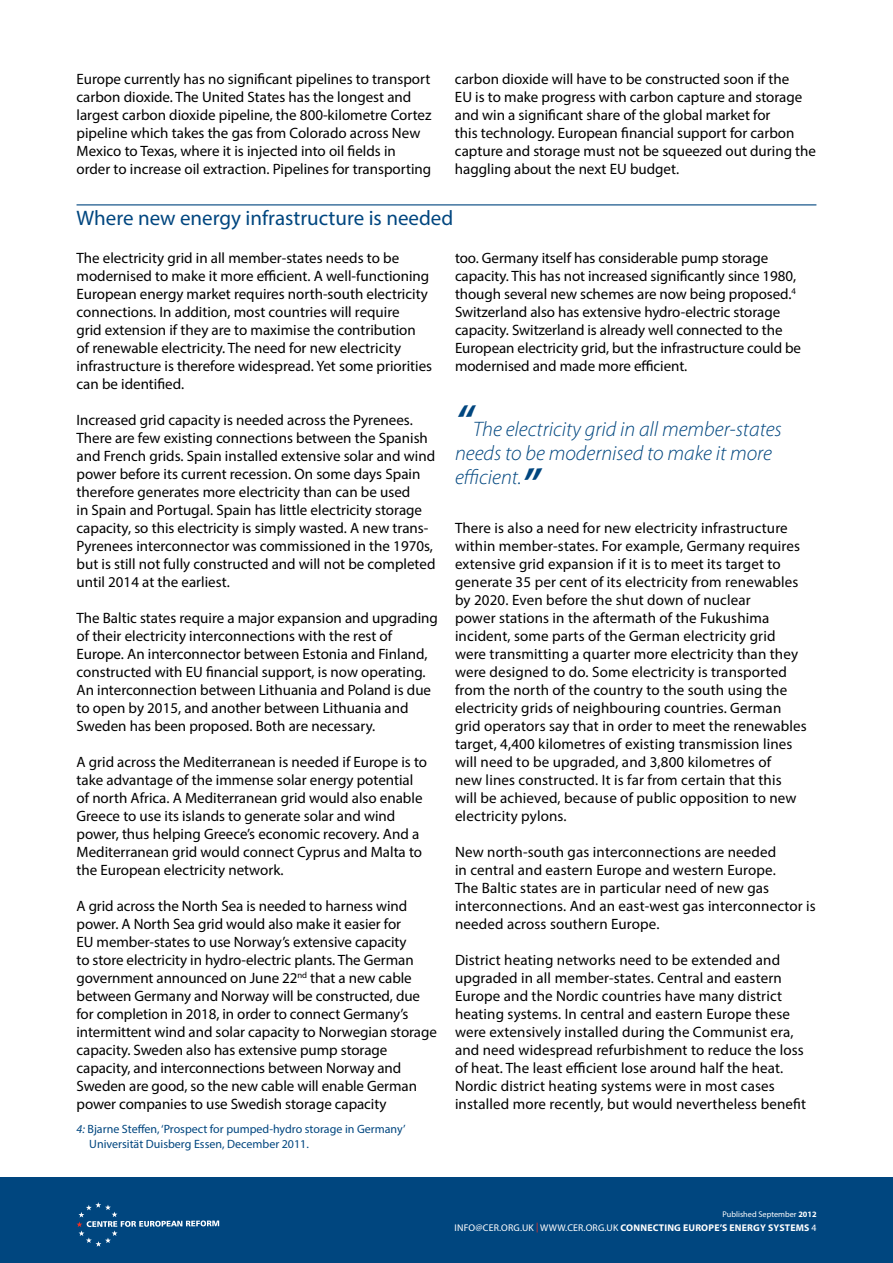
<style>
.page{position:relative;width:893px;height:1263px;background:#fff}
.page>*{position:absolute;margin:0;border:0;box-sizing:border-box;transform-origin:0 0}
.t1{font:italic 300 21px/24px "Myriad Pro";color:#00467f}
.t2{font:21px "Myriad Pro";color:#00467f}
.t3{font:15px/18px "Myriad Pro";color:#000}
.t4{font:12px/15px "Myriad Pro";color:#00467f}
.t5{font:700 9.75px "Myriad Pro";letter-spacing:.02em;color:#fff}
.t6{font:9.75px "Myriad Pro";letter-spacing:.02em;color:#fff}
.t7{font:8.25px "Myriad Pro";color:#fff}
.s1{font-weight:600;font-size:45px}
.s2{font-style:italic}
.s3{font-weight:700}
.s4{color:#ee3124}
.s5{font-weight:400}
</style>
<div class="page">
<hr style="left:77px;top:204px;width:739px;height:1px;background:#00467f">
<div style="left:0;top:1178px;width:893px;height:85px;background:#00467f"></div>
<svg style="left:77px;top:1202px;width:142px;height:45px"></svg>
<p class="t3" style="left:77px;top:69px;width:356px">Europe currently has no significant pipelines to transport carbon dioxide. The United States has the longest and largest carbon dioxide pipeline, the 800-kilometre Cortez pipeline which takes the gas from Colorado across New Mexico to Texas, where it is injected into oil fields in order to increase oil extraction. Pipelines for transporting</p>
<p class="t3" style="left:455px;top:69px;width:363px">carbon dioxide will have to be constructed soon if the<br>EU is to make progress with carbon capture and storage and win a significant share of the global market for<br>this technology. European financial support for carbon capture and storage must not be squeezed out during the haggling about the next EU budget.</p>
<h1 class="t2" style="left:77px;top:205px;width:378px">Where new energy infrastructure is needed</h1>
<p class="t3" style="left:77px;top:249px;width:357px">The electricity grid in all member-states needs to be modernised to make it more efficient. A well-functioning European energy market requires north-south electricity connections. I n addition, most countries will require<br>grid extension if they are to maximise the contribution of renewable electricity. The need for new electricity infrastructure is therefore widespread. Yet some priorities can be identified.</p>
<p class="t3" style="left:77px;top:411px;width:360px">I ncreased grid capacity is needed across the Pyrenees.<br>There are few existing connections between the Spanish and French grids. Spain installed extensive solar and wind power before its current recession. On some days Spain therefore generates more electricity than can be used<br>in Spain and Portugal. Spain has little electricity storage capacity, so this electricity is simply wasted. A new trans-Pyrenees interconnector was commissioned in the 1970s, but is still not fully constructed and will not be completed until 2014 at the earliest.</p>
<p class="t3" style="left:77px;top:609px;width:363px">The Baltic states require a major expansion and upgrading of their electricity interconnections with the rest of Europe. An interconnector between Estonia and Finland, constructed with EU financial support, is now operating.<br>An interconnection between Lithuania and Poland is due to open by 2015, and another between Lithuania and Sweden has been proposed. Both are necessary.</p>
<p class="t3" style="left:77px;top:753px;width:352px">A grid across the Mediterranean is needed if Europe is to take advantage of the immense solar energy potential of north Africa. A Mediterranean grid would also enable Greece to use its islands to generate solar and wind power, thus helping Greece’s economic recovery. And a Mediterranean grid would connect Cyprus and Malta to the European electricity network.</p>
<p class="t3" style="left:77px;top:897px;width:362px">A grid across the North Sea is needed to harness wind power. A North Sea grid would also make it easier for<br>EU member-states to use Norway’s extensive capacity<br>to store electricity in hydro-electric plants. The German government announced on June 22<sup>nd</sup> that a new cable between Germany and Norway will be constructed, due for completion in 2018, in order to connect Germany’s intermittent wind and solar capacity to Norwegian storage capacity. Sweden also has extensive pump storage capacity, and interconnections between Norway and Sweden are good, so the new cable will enable German power companies to use Swedish storage capacity</p>
<p class="t3" style="left:455px;top:249px;width:348px">too. Germany itself has considerable pump storage capacity. This has not increased significantly since 1980, though several new schemes are now being proposed.<sup>4<br></sup>Switzerland also has extensive hydro-electric storage capacity. Switzerland is already well connected to the European electricity grid, but the infrastructure could be modernised and made more efficient.</p>
<h1 class="t1" style="left:455px;top:416px;width:328px"><span class="s1">“</span>The electricity grid in all member-states needs to be modernised to make it more efficient.<span class="s1">”</span></h1>
<p class="t3" style="left:455px;top:519px;width:353px">There is also a need for new electricity infrastructure within member-states. For example, Germany requires extensive grid expansion if it is to meet its target to generate 35 per cent of its electricity from renewables by 2020. Even before the shut down of nuclear<br>power stations in the aftermath of the Fukushima incident, some parts of the German electricity grid were transmitting a quarter more electricity than they were designed to do. Some electricity is transported from the north of the country to the south using the electricity grids of neighbouring countries. German grid operators say that in order to meet the renewables target, 4,400 kilometres of existing transmission lines will need to be upgraded, and 3,800 kilometres of<br>new lines constructed. It is far from certain that this will be achieved, because of public opposition to new electricity pylons.</p>
<p class="t3" style="left:455px;top:843px;width:362px">New north-south gas interconnections are needed<br>in central and eastern Europe and western Europe.<br>The Baltic states are in particular need of new gas interconnections. And an east-west gas interconnector is needed across southern Europe.</p>
<p class="t3" style="left:455px;top:951px;width:353px">District heating networks need to be extended and upgraded in all member-states. Central and eastern Europe and the Nordic countries have many district heating systems. I n central and eastern Europe these were extensively installed during the Communist era, and need widespread refurbishment to reduce the loss of heat. The least efficient lose around half the heat.<br>Nordic district heating systems were in most cases installed more recently, but would nevertheless benefit</p>
<p class="t4" style="left:89px;top:1121px;width:318px;text-indent:-13px"><span class="s2">4:</span> Bjarne Steffen, ‘Prospect for pumped-hydro storage in Germany’<br>Universität Duisberg Essen, December 2011.</p>
<p class="t7" style="left:723px;top:1209px;width:95px">Published September <span class="s3">2012</span></p>
<p class="t6" style="left:455px;top:1221px;width:139px">info@cer.org.uk <span class="s4">|</span> WWW.CER.ORG</p>
<p class="t5" style="left:604px;top:1221px;width:24px"><span class="s5">.UK</span> CONNEC</p>
<p class="t5" style="left:659px;top:1221px;width:12px">TING</p>
<p class="t5" style="left:683px;top:1221px;width:7px">EUROPE</p>
<p class="t5" style="left:720px;top:1221px;width:17px">’S ENERGY</p>
<p class="t5" style="left:768px;top:1221px;width:50px">SYSTEMS <span class="s5">4</span></p>
</div>
